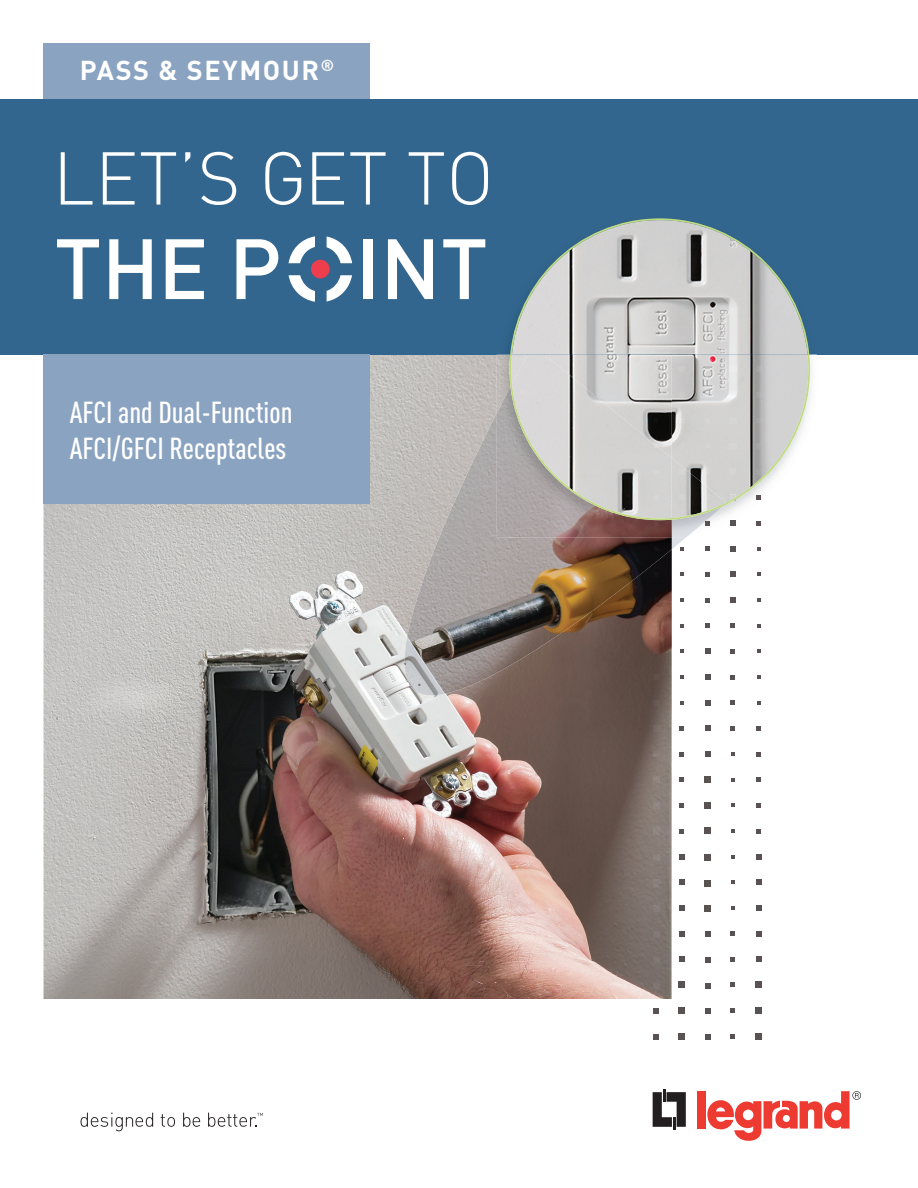
<style>
.page{position:relative;width:918px;height:1188px;background:#fff}
.page>*{position:absolute;margin:0;border:0;box-sizing:border-box;transform-origin:0 0}
.t1{font:500 84px "DIN Pro";color:#fff}
.t2{font:300 73.5px "DIN Pro";color:#fff}
.t3{font:500 condensed 30px/36px "DIN Pro";color:#fff}
.t4{font:700 27px "DIN Pro";letter-spacing:.06em;color:#fff}
</style>
<div class="page">
<img style="left:44px;top:354px;width:628px;height:645px">
<svg style="left:653px;top:1089px;width:33px;height:41px"></svg>
<div style="left:698px;top:1091px;width:8px;height:38px;background:#ee3b32"></div>
<svg style="left:707px;top:1091px;width:154px;height:50px"></svg>
<svg style="left:81px;top:1113px;width:72px;height:18px"></svg>
<svg style="left:161px;top:1114px;width:14px;height:13px"></svg>
<svg style="left:183px;top:1113px;width:17px;height:14px"></svg>
<svg style="left:208px;top:1113px;width:55px;height:14px"></svg>
<img style="left:375px;top:413px;width:297px;height:282px">
<div style="left:0;top:99px;width:918px;height:255px;background:#33668e"></div>
<svg style="left:289px;top:236px;width:63px;height:66px"></svg>
<div style="left:311px;top:260px;width:19px;height:18px;background:#ee3d4d;border-radius:50%"></div>
<img style="left:497px;top:354px;width:12px;height:33px">
<img style="left:672px;top:520px;width:41px;height:17px">
<img style="left:497px;top:387px;width:175px;height:150px">
<svg style="left:509px;top:218px;width:301px;height:302px;fill:#d2d1d1"></svg>
<div style="left:44px;top:354px;width:326px;height:150px;background:#8aa3c0"></div>
<div style="left:755px;top:1033px;width:7px;height:6px;background:#595253"></div>
<svg style="left:756px;top:1008px;width:6px;height:6px"></svg>
<svg style="left:756px;top:982px;width:6px;height:6px"></svg>
<svg style="left:756px;top:956px;width:6px;height:6px"></svg>
<svg style="left:756px;top:931px;width:5px;height:5px"></svg>
<svg style="left:756px;top:905px;width:5px;height:6px"></svg>
<svg style="left:756px;top:880px;width:5px;height:5px"></svg>
<svg style="left:756px;top:854px;width:5px;height:5px"></svg>
<svg style="left:756px;top:829px;width:5px;height:4px"></svg>
<svg style="left:756px;top:803px;width:5px;height:5px"></svg>
<svg style="left:756px;top:778px;width:5px;height:4px"></svg>
<svg style="left:757px;top:752px;width:4px;height:4px"></svg>
<svg style="left:757px;top:726px;width:4px;height:4px"></svg>
<svg style="left:757px;top:701px;width:4px;height:4px"></svg>
<svg style="left:757px;top:675px;width:3px;height:4px"></svg>
<svg style="left:756px;top:367px;width:5px;height:5px"></svg>
<svg style="left:756px;top:392px;width:5px;height:5px"></svg>
<svg style="left:756px;top:418px;width:5px;height:5px"></svg>
<svg style="left:756px;top:444px;width:5px;height:4px"></svg>
<svg style="left:756px;top:470px;width:5px;height:4px"></svg>
<svg style="left:757px;top:495px;width:4px;height:5px"></svg>
<svg style="left:757px;top:521px;width:4px;height:4px"></svg>
<svg style="left:757px;top:547px;width:4px;height:4px"></svg>
<svg style="left:757px;top:598px;width:3px;height:4px"></svg>
<svg style="left:730px;top:391px;width:6px;height:6px"></svg>
<svg style="left:730px;top:365px;width:6px;height:7px"></svg>
<svg style="left:731px;top:1034px;width:4px;height:5px"></svg>
<svg style="left:731px;top:1008px;width:4px;height:5px"></svg>
<svg style="left:731px;top:983px;width:4px;height:4px"></svg>
<svg style="left:731px;top:957px;width:4px;height:4px"></svg>
<svg style="left:731px;top:932px;width:4px;height:4px"></svg>
<svg style="left:731px;top:906px;width:4px;height:4px"></svg>
<svg style="left:731px;top:881px;width:4px;height:3px"></svg>
<svg style="left:731px;top:855px;width:4px;height:3px"></svg>
<svg style="left:730px;top:417px;width:6px;height:7px"></svg>
<svg style="left:730px;top:443px;width:6px;height:6px"></svg>
<svg style="left:730px;top:469px;width:6px;height:6px"></svg>
<svg style="left:730px;top:495px;width:6px;height:5px"></svg>
<svg style="left:730px;top:520px;width:6px;height:6px"></svg>
<svg style="left:730px;top:546px;width:6px;height:6px"></svg>
<svg style="left:730px;top:572px;width:6px;height:5px"></svg>
<svg style="left:730px;top:598px;width:5px;height:5px"></svg>
<svg style="left:731px;top:623px;width:4px;height:5px"></svg>
<svg style="left:731px;top:649px;width:4px;height:5px"></svg>
<svg style="left:731px;top:675px;width:4px;height:4px"></svg>
<svg style="left:731px;top:701px;width:4px;height:4px"></svg>
<svg style="left:731px;top:726px;width:4px;height:4px"></svg>
<svg style="left:731px;top:752px;width:4px;height:4px"></svg>
<svg style="left:731px;top:778px;width:4px;height:4px"></svg>
<svg style="left:731px;top:804px;width:4px;height:3px"></svg>
<svg style="left:731px;top:829px;width:4px;height:4px"></svg>
<svg style="left:679px;top:367px;width:6px;height:5px"></svg>
<svg style="left:679px;top:392px;width:5px;height:5px"></svg>
<svg style="left:680px;top:418px;width:4px;height:5px"></svg>
<svg style="left:680px;top:444px;width:4px;height:4px"></svg>
<svg style="left:680px;top:470px;width:4px;height:4px"></svg>
<svg style="left:680px;top:495px;width:4px;height:5px"></svg>
<svg style="left:680px;top:521px;width:4px;height:4px"></svg>
<svg style="left:672px;top:537px;width:14px;height:14px"></svg>
<svg style="left:680px;top:573px;width:4px;height:3px"></svg>
<svg style="left:680px;top:598px;width:4px;height:4px"></svg>
<svg style="left:679px;top:1033px;width:6px;height:6px"></svg>
<svg style="left:679px;top:1008px;width:6px;height:6px"></svg>
<svg style="left:679px;top:982px;width:6px;height:6px"></svg>
<svg style="left:679px;top:956px;width:6px;height:6px"></svg>
<svg style="left:679px;top:931px;width:6px;height:5px"></svg>
<svg style="left:679px;top:905px;width:6px;height:6px"></svg>
<svg style="left:679px;top:880px;width:6px;height:5px"></svg>
<svg style="left:679px;top:854px;width:5px;height:5px"></svg>
<svg style="left:680px;top:829px;width:4px;height:4px"></svg>
<svg style="left:680px;top:803px;width:4px;height:5px"></svg>
<svg style="left:680px;top:778px;width:4px;height:4px"></svg>
<svg style="left:680px;top:752px;width:4px;height:4px"></svg>
<svg style="left:680px;top:726px;width:4px;height:4px"></svg>
<svg style="left:680px;top:701px;width:4px;height:4px"></svg>
<svg style="left:680px;top:675px;width:4px;height:4px"></svg>
<svg style="left:680px;top:650px;width:4px;height:3px"></svg>
<svg style="left:680px;top:624px;width:4px;height:3px"></svg>
<div style="left:704px;top:854px;width:7px;height:7px;background:#595253"></div>
<div style="left:704px;top:880px;width:7px;height:6px;background:#595253"></div>
<svg style="left:705px;top:906px;width:6px;height:6px"></svg>
<svg style="left:705px;top:931px;width:5px;height:6px"></svg>
<svg style="left:705px;top:957px;width:5px;height:6px"></svg>
<svg style="left:705px;top:983px;width:5px;height:5px"></svg>
<svg style="left:705px;top:1009px;width:5px;height:5px"></svg>
<svg style="left:705px;top:1034px;width:5px;height:5px"></svg>
<svg style="left:706px;top:367px;width:3px;height:4px"></svg>
<svg style="left:706px;top:393px;width:3px;height:4px"></svg>
<div style="left:704px;top:828px;width:7px;height:6px;background:#595253"></div>
<div style="left:704px;top:802px;width:7px;height:6px;background:#595253"></div>
<svg style="left:705px;top:777px;width:6px;height:6px"></svg>
<svg style="left:705px;top:751px;width:5px;height:6px"></svg>
<svg style="left:705px;top:726px;width:5px;height:5px"></svg>
<svg style="left:705px;top:700px;width:5px;height:5px"></svg>
<svg style="left:705px;top:674px;width:5px;height:6px"></svg>
<svg style="left:705px;top:649px;width:5px;height:5px"></svg>
<svg style="left:705px;top:623px;width:5px;height:5px"></svg>
<svg style="left:705px;top:598px;width:5px;height:4px"></svg>
<svg style="left:705px;top:572px;width:5px;height:5px"></svg>
<svg style="left:705px;top:547px;width:5px;height:4px"></svg>
<svg style="left:706px;top:521px;width:4px;height:4px"></svg>
<svg style="left:706px;top:470px;width:3px;height:4px"></svg>
<svg style="left:706px;top:444px;width:3px;height:4px"></svg>
<svg style="left:653px;top:854px;width:7px;height:7px"></svg>
<svg style="left:653px;top:880px;width:7px;height:6px"></svg>
<svg style="left:653px;top:906px;width:6px;height:6px"></svg>
<svg style="left:653px;top:931px;width:6px;height:6px"></svg>
<svg style="left:654px;top:957px;width:5px;height:6px"></svg>
<svg style="left:654px;top:983px;width:5px;height:5px"></svg>
<svg style="left:654px;top:1009px;width:5px;height:5px"></svg>
<svg style="left:654px;top:1034px;width:5px;height:5px"></svg>
<svg style="left:655px;top:367px;width:3px;height:4px"></svg>
<svg style="left:655px;top:393px;width:3px;height:4px"></svg>
<svg style="left:653px;top:828px;width:7px;height:6px"></svg>
<svg style="left:653px;top:802px;width:7px;height:6px"></svg>
<svg style="left:653px;top:777px;width:6px;height:6px"></svg>
<svg style="left:653px;top:751px;width:6px;height:6px"></svg>
<svg style="left:654px;top:726px;width:5px;height:5px"></svg>
<svg style="left:654px;top:700px;width:5px;height:5px"></svg>
<svg style="left:654px;top:674px;width:5px;height:6px"></svg>
<svg style="left:654px;top:649px;width:5px;height:5px"></svg>
<svg style="left:654px;top:623px;width:5px;height:5px"></svg>
<svg style="left:654px;top:598px;width:5px;height:4px"></svg>
<svg style="left:654px;top:572px;width:5px;height:5px"></svg>
<svg style="left:654px;top:547px;width:4px;height:4px"></svg>
<svg style="left:654px;top:521px;width:4px;height:4px"></svg>
<svg style="left:654px;top:496px;width:4px;height:3px"></svg>
<svg style="left:655px;top:470px;width:3px;height:4px"></svg>
<svg style="left:655px;top:444px;width:3px;height:4px"></svg>
<div style="left:44px;top:44px;width:326px;height:55px;background:#8aa3c0"></div>
<p class="t4" style="left:80px;top:52px;width:256px">PASS &amp; SEYMOUR<sup>®</sup></p>
<h2 class="t2" style="left:53px;top:128px;width:443px">LET’S GET TO</h2>
<h1 class="t1" style="left:54px;top:212px;width:435px">THE P INT</h1>
<p class="t3" style="left:70px;top:394px;width:224px">AFCI and Dual-Function<br>AFCI/GFCI Receptacles</p>
</div>
